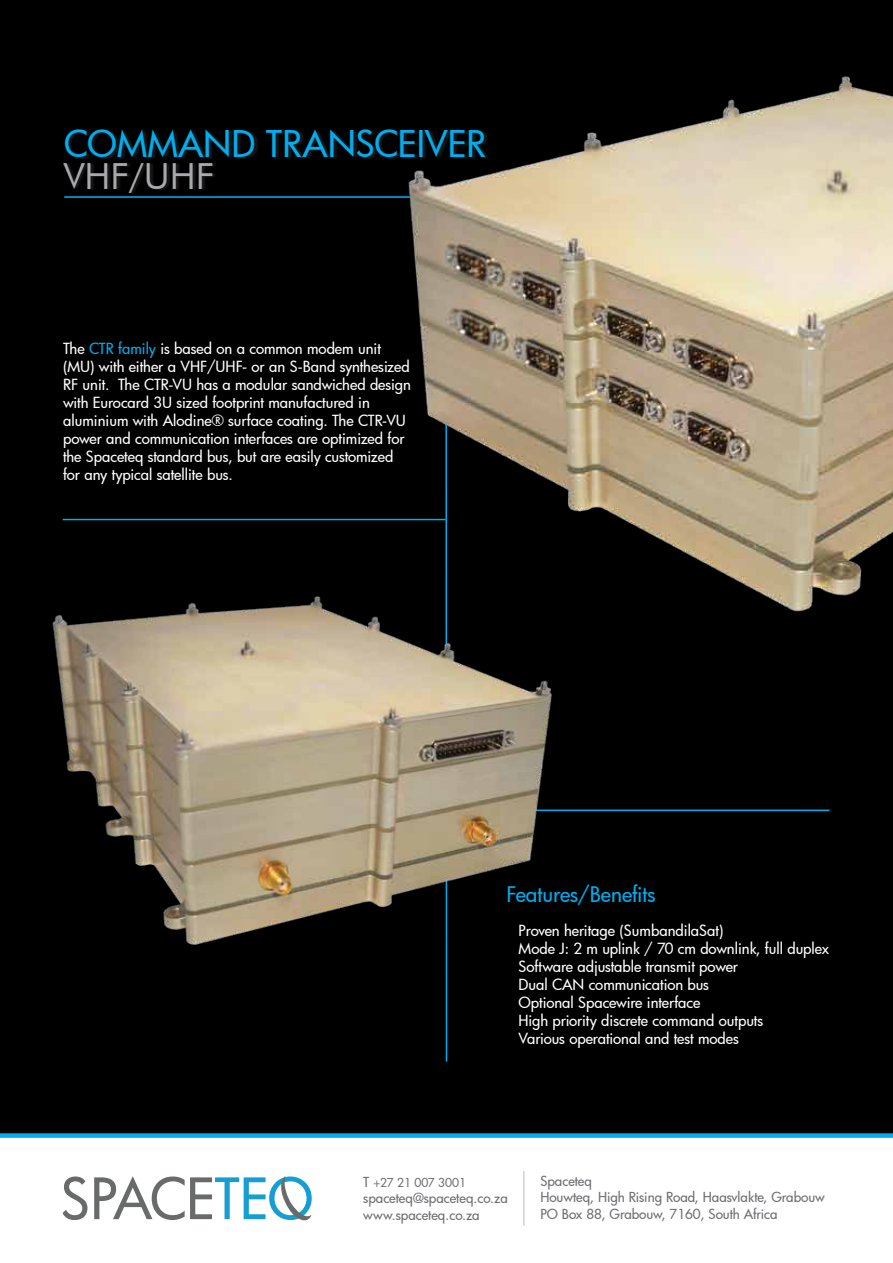
<style>
.page{position:relative;width:893px;height:1263px;background:#000}
.page>*{position:absolute;margin:0;border:0;box-sizing:border-box;transform-origin:0 0}
.t1{font:500 55.35px "Futura";letter-spacing:-.01em;color:#696a6a}
.t2{font:500 36px "Futura";color:#00aeef}
.t3{font:36px "Futura BT";color:#a7a9ac}
.t4{font:500 21px "Futura";letter-spacing:-.005em;color:#00aeef}
.t5{font:500 15px/18px "Futura";letter-spacing:-.005em;color:#fff}
.t6{font:500 13.5px/16.5px "Futura";letter-spacing:-.005em;color:#6d6e71}
.t7{font:500 12px "Futura";color:#6d6e71}
.s1{color:#00aeef}
.s2{color:#169dd2}
.s3{font-size:13.5px}
</style>
<div class="page">
<img style="left:409px;top:76px;width:484px;height:736px">
<img style="left:52px;top:504px;width:726px;height:558px">
<img style="left:68px;top:123px;width:768px;height:32px">
<img style="left:64px;top:155px;width:772px;height:45px">
<div style="left:0;top:1135px;width:893px;height:128px;background:#fff"></div>
<svg style="left:281px;top:1176px;width:31px;height:45px"></svg>
<div style="left:0;top:1133px;width:893px;height:5px;background:#00aeef"></div>
<hr style="left:523px;top:1171px;width:2px;height:55px;background:#d1d3d4">
<h2 class="t2" style="left:64px;top:120px;width:424px">COMMAND TRANSCEIVER</h2>
<h2 class="t3" style="left:64px;top:154px;width:152px">VHF/UHF</h2>
<p class="t5" style="left:63px;top:339px;width:349px">The <span class="s1">CTR family</span> is based on a common modem unit (MU) with either a VHF/UHF- or an S-Band synthesized RF unit. The CTR-VU has a modular sandwiched design with Eurocard 3U sized footprint manufactured in aluminium with Alodine® surface coating. The CTR-VU power and communication interfaces are optimized for the Spaceteq standard bus, but are easily customized for any typical satellite bus.</p>
<h3 class="t4" style="left:507px;top:880px;width:151px">Features/Benefits</h3>
<p class="t5" style="left:519px;top:921px;width:312px">Proven heritage (SumbandilaSat)<br>Mode J: 2 m uplink / 70 cm downlink, full duplex Software adjustable transmit power<br>Dual CAN communication bus<br>Optional Spacewire interface<br>High priority discrete command outputs<br>Various operational and test modes</p>
<h1 class="t1" style="left:61px;top:1161px;width:254px">SPACE<span class="s2">TEO</span></h1>
<p class="t6" style="left:540px;top:1172px;width:286px">Spaceteq<br>Houwteq, High Rising Road, Haasvlakte, Grabouw<br>PO Box 88, Grabouw, 7160, South Africa</p>
<p class="t7" style="left:363px;top:1174px;width:104px"><span class="s3">T</span> +27 21 007 3001</p>
<p class="t6" style="left:363px;top:1190px;width:146px">spaceteq@spaceteq.co.za www.spaceteq.co.za</p>
</div>
